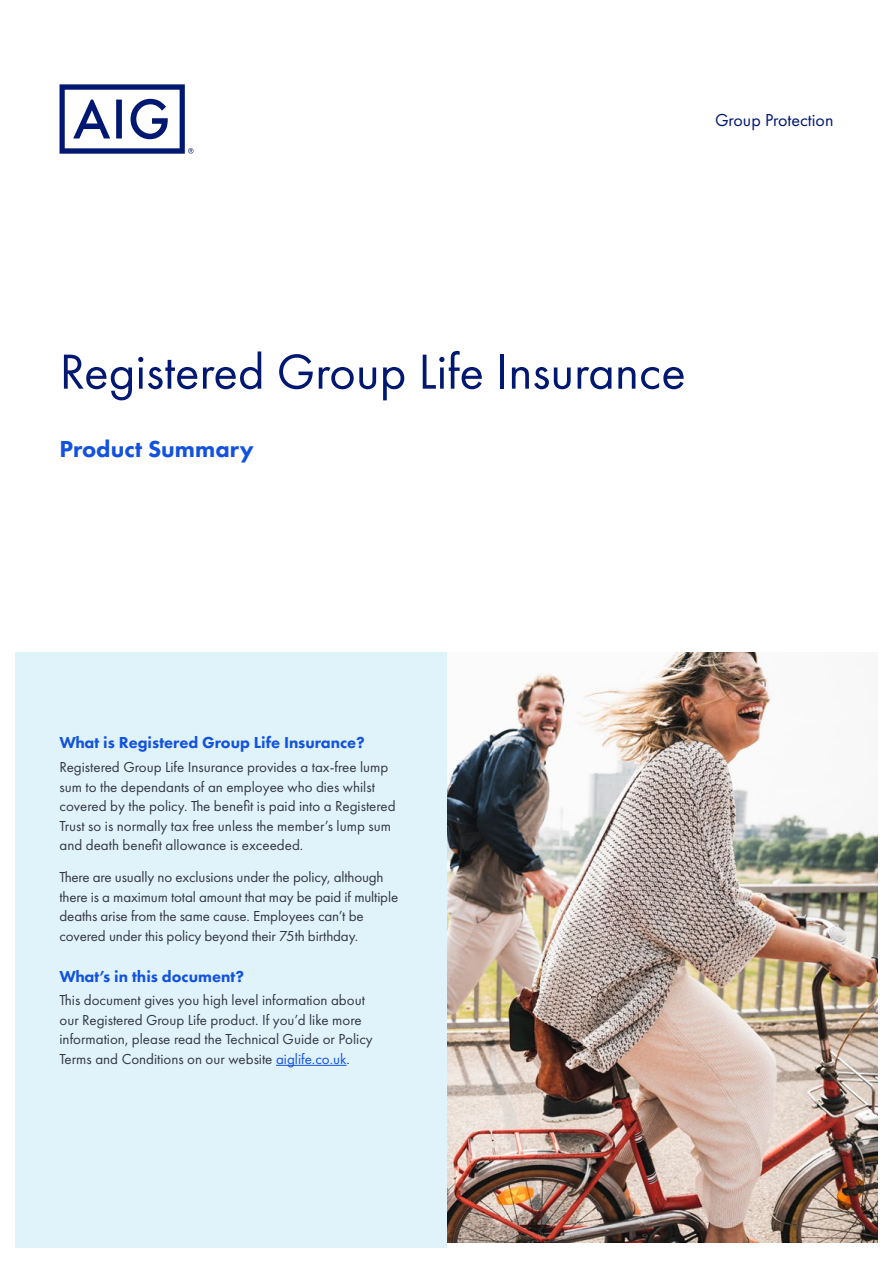
<style>
.page{position:relative;width:893px;height:1263px;background:#fff}
.page>*{position:absolute;margin:0;border:0;box-sizing:border-box;transform-origin:0 0}
.Front_page_Heading{font:51px "Futura PT";color:#001871}
.Front_page_Product_heading{font:800 24px "Futura PT";color:#1352de}
.t1{font:18px "Futura PT";color:#001871}
.t2{font:800 16.5px "Futura PT";color:#1352de}
.Body_Copy{font:15px/19.5px "Futura PT";color:#343741}
.s1{color:#1352de}
</style>
<div class="page">
<img style="left:446px;top:653px;width:431px;height:589px">
<div style="left:0;top:653px;width:446px;height:610px;background:#e0f3fb"></div>
<svg style="left:60px;top:84px;width:133px;height:70px"></svg>
<div style="left:0;top:0;width:893px;height:1263px;border:15px solid #fff"></div>
<hr style="left:276px;top:1065px;width:71px;height:1px;background:#1352de">
<p class="t1" style="left:715px;top:109px;width:120px">Group Protection</p>
<p class="Front_page_Heading" style="left:60px;top:341px;width:628px">Registered Group Life Insurance</p>
<p class="Front_page_Product_heading" style="left:60px;top:434px;width:196px">Product Summary</p>
<h3 class="t2" style="left:60px;top:732px;width:307px">What is Registered Group Life Insurance?</h3>
<p class="Body_Copy" style="left:60px;top:757px;width:338px">Registered Group Life Insurance provides a tax-free lump sum to the dependants of an employee who dies whilst covered by the policy. The benefit is paid into a Registered Trust so is normally tax free unless the member’s lump sum and death benefit allowance is exceeded.</p>
<p class="Body_Copy" style="left:60px;top:867px;width:340px">There are usually no exclusions under the policy, although there is a maximum total amount that may be paid if multiple deaths arise from the same cause. Employees can’t be covered under this policy beyond their 75th birthday.</p>
<h3 class="t2" style="left:60px;top:966px;width:186px">What’s in this document?</h3>
<p class="Body_Copy" style="left:60px;top:990px;width:315px">This document gives you high level information about our Registered Group Life product. If you’d like more information, please read the Technical Guide or Policy Terms and Conditions on our website <span class="s1">aiglife.co.uk</span>.</p>
</div>
